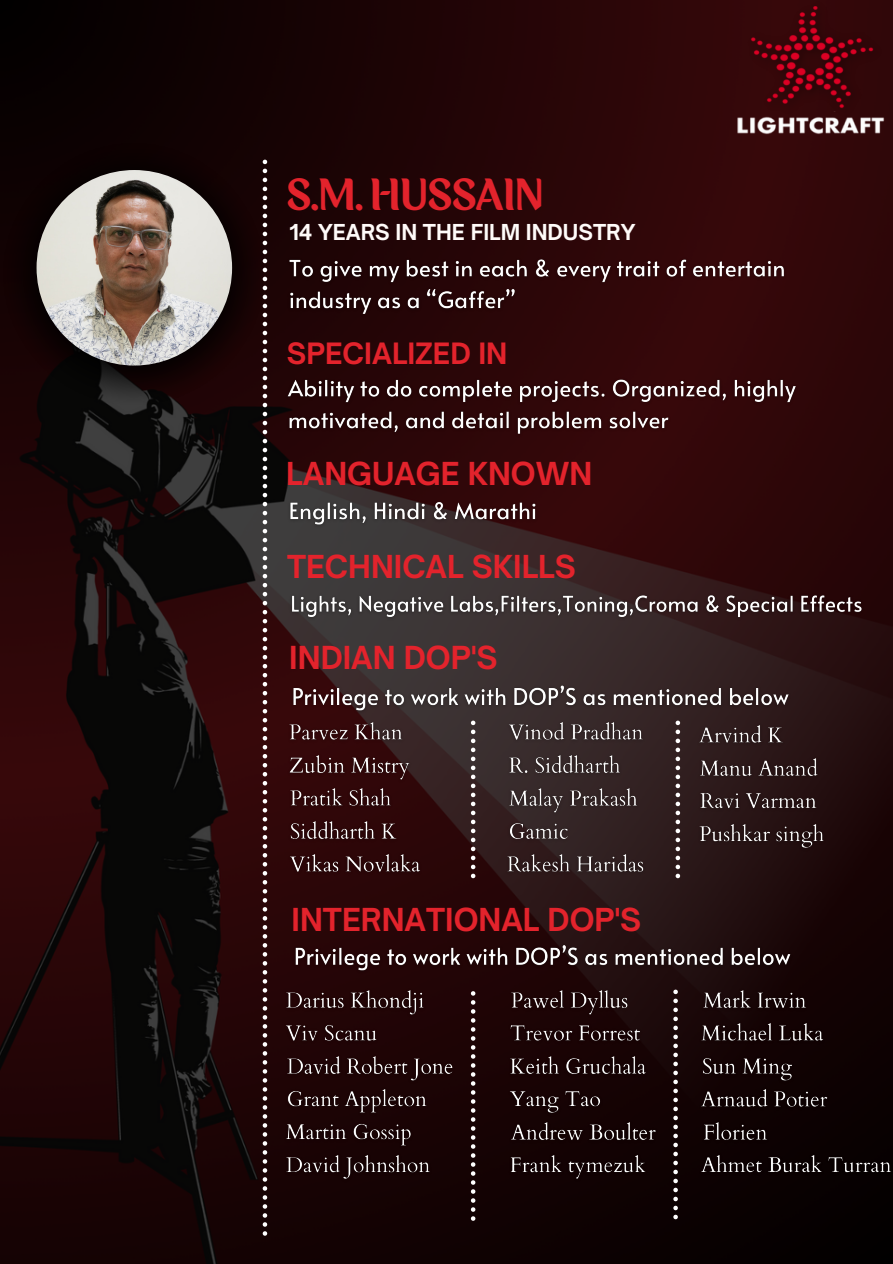
<style>
.page{position:relative;width:893px;height:1264px;background:#fff}
.page>*{position:absolute;margin:0;border:0;box-sizing:border-box;transform-origin:0 0}
.t1{font:41.55px "Para";color:#e3232c}
.t2{font:700 30.3px "Open Sauce One";color:#e3232c}
.t3{font:700 28.2px "Open Sauce One";color:#e3232c}
.t4{font:700 21px "Open Sauce One";color:#fffbf9}
</style>
<div class="page">
<img style="left:0;top:0;width:892px;height:1263px">
<img style="left:3px;top:142px;width:262px;height:263px">
<img style="left:37px;top:170px;width:195px;height:195px;border-radius:50%">
<img style="left:745px;top:0;width:139px;height:112px">
<svg style="left:263px;top:160px;width:4px;height:1075px"></svg>
<img style="left:729px;top:112px;width:163px;height:30px">
<img style="left:503px;top:717px;width:146px;height:30px">
<img style="left:504px;top:750px;width:122px;height:30px">
<img style="left:503px;top:782px;width:140px;height:37px">
<img style="left:504px;top:1084px;width:102px;height:35px">
<svg style="left:675px;top:720px;width:5px;height:158px"></svg>
<img style="left:284px;top:716px;width:125px;height:31px">
<img style="left:284px;top:815px;width:118px;height:31px">
<img style="left:280px;top:1021px;width:102px;height:27px">
<img style="left:280px;top:1117px;width:137px;height:35px">
<img style="left:281px;top:1149px;width:155px;height:36px">
<img style="left:504px;top:1149px;width:147px;height:36px">
<img style="left:285px;top:848px;width:141px;height:31px">
<svg style="left:471px;top:720px;width:4px;height:158px"></svg>
<svg style="left:471px;top:991px;width:4px;height:229px"></svg>
<svg style="left:673px;top:989px;width:4px;height:230px"></svg>
<img style="left:505px;top:984px;width:129px;height:34px">
<img style="left:281px;top:372px;width:521px;height:69px">
<img style="left:283px;top:494px;width:261px;height:38px">
<img style="left:285px;top:589px;width:583px;height:35px">
<img style="left:287px;top:679px;width:508px;height:38px">
<img style="left:284px;top:750px;width:132px;height:36px">
<img style="left:284px;top:782px;width:113px;height:31px">
<img style="left:280px;top:984px;width:149px;height:37px">
<img style="left:281px;top:1050px;width:178px;height:36px">
<img style="left:282px;top:1083px;width:151px;height:36px">
<img style="left:504px;top:816px;width:69px;height:30px">
<img style="left:504px;top:1018px;width:142px;height:30px">
<img style="left:504px;top:1050px;width:148px;height:31px">
<img style="left:505px;top:1116px;width:157px;height:31px">
<img style="left:693px;top:719px;width:96px;height:31px">
<img style="left:694px;top:752px;width:130px;height:31px">
<img style="left:694px;top:787px;width:129px;height:28px">
<img style="left:693px;top:818px;width:137px;height:36px">
<img style="left:697px;top:984px;width:115px;height:31px">
<img style="left:696px;top:1017px;width:133px;height:31px">
<img style="left:696px;top:1051px;width:102px;height:32px">
<img style="left:696px;top:1083px;width:137px;height:31px">
<img style="left:697px;top:1116px;width:76px;height:31px">
<img style="left:283px;top:252px;width:507px;height:70px">
<img style="left:501px;top:848px;width:148px;height:31px">
<img style="left:290px;top:939px;width:507px;height:38px">
<img style="left:696px;top:1149px;width:196px;height:30px">
<p class="t1" style="left:287px;top:177px;width:258px">S.M. HUSSAIN</p>
<p class="t4" style="left:289px;top:219px;width:347px">14 YEARS IN THE FILM INDUSTRY</p>
<p class="t3" style="left:287px;top:335px;width:222px">SPECIALIZED IN</p>
<p class="t2" style="left:286px;top:455px;width:307px">LANGUAGE KNOWN</p>
<p class="t2" style="left:287px;top:547px;width:290px">TECHNICAL SKILLS</p>
<p class="t2" style="left:289px;top:639px;width:210px">INDIAN DOP'S</p>
<p class="t2" style="left:291px;top:901px;width:351px">INTERNATIONAL DOP'S</p>
</div>
